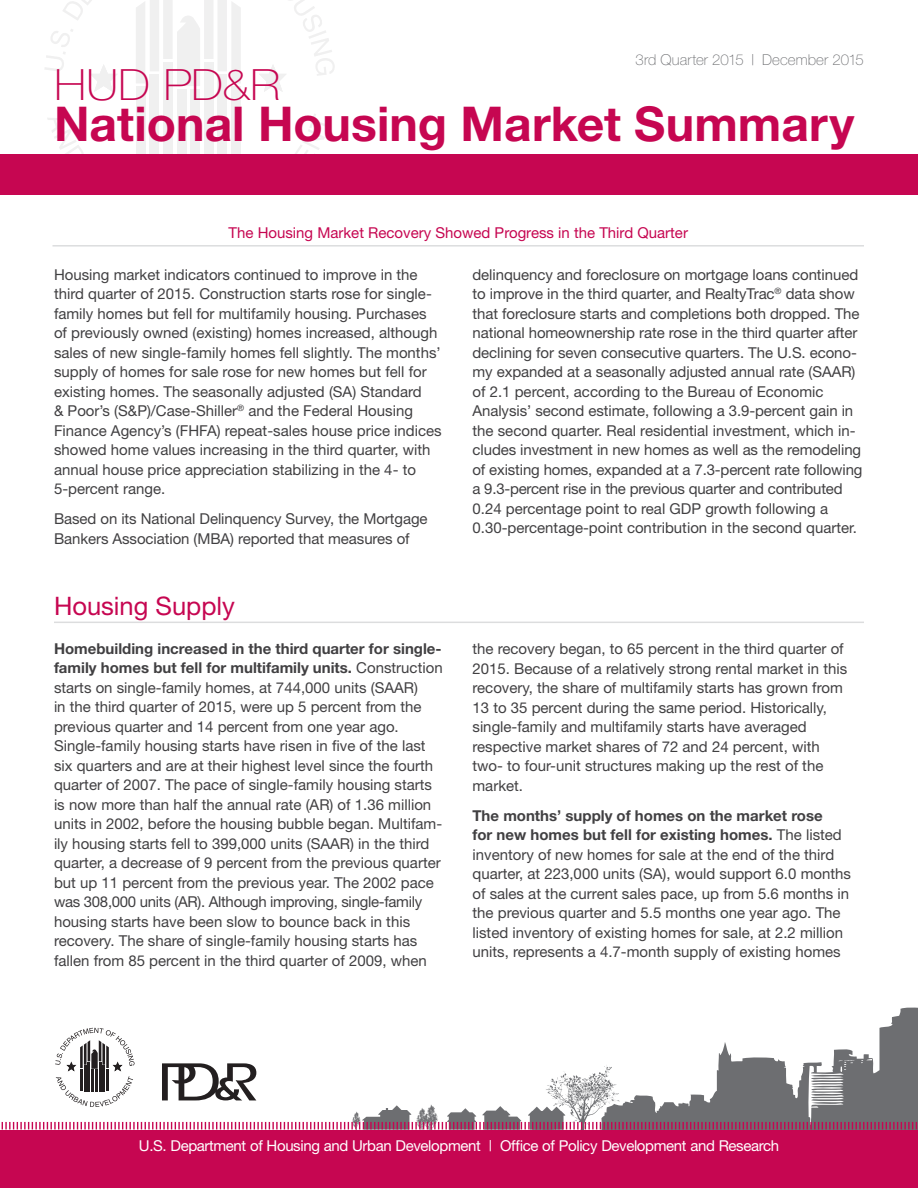
<style>
.page{position:relative;width:918px;height:1188px;background:#fff}
.page>*{position:absolute;margin:0;border:0;box-sizing:border-box;transform-origin:0 0}
.t1{font:700 48px "Helvetica Neue";color:#c60651}
.t2{font:100 43.2px "Helvetica Neue";color:#c60651;scale:1.11 1}
.t3{font:25.5px "Helvetica Neue";color:#c60651}
.Body_Text_Main{font:15px/19.5px "Helvetica Neue";color:#414042}
.t4{font:15px "Helvetica Neue";letter-spacing:-.025em;color:#fff}
.t5{font:15px "Helvetica Neue";color:#c60651}
.t6{font:100 15px "Helvetica Neue";letter-spacing:.005em;color:#6d6e71}
.s1{font-weight:700}
</style>
<div class="page">
<svg style="left:90px;top:65px;width:27px;height:27px"></svg>
<div style="left:163px;top:62px;width:10px;height:110px;background:#f0f0f0"></div>
<div style="left:177px;top:89px;width:9px;height:83px;background:#f0f0f0"></div>
<div style="left:150px;top:74px;width:9px;height:98px;background:#f0f0f0"></div>
<div style="left:136px;top:87px;width:9px;height:80px;background:#f0f0f0"></div>
<div style="left:204px;top:62px;width:10px;height:110px;background:#f0f0f0"></div>
<div style="left:217px;top:74px;width:10px;height:98px;background:#f0f0f0"></div>
<div style="left:231px;top:87px;width:10px;height:80px;background:#f0f0f0"></div>
<div style="left:191px;top:89px;width:9px;height:83px;background:#f0f0f0"></div>
<svg style="left:45px;top:29px;width:28px;height:42px"></svg>
<svg style="left:63px;top:0;width:29px;height:20px"></svg>
<svg style="left:259px;top:0;width:76px;height:92px"></svg>
<svg style="left:47px;top:118px;width:36px;height:36px"></svg>
<svg style="left:295px;top:114px;width:34px;height:40px"></svg>
<svg style="left:136px;top:0;width:105px;height:86px"></svg>
<div style="left:0;top:154px;width:918px;height:41px;background:#c60651"></div>
<hr style="left:52px;top:245px;width:812px;height:2px;background:#dcddde">
<hr style="left:54px;top:622px;width:810px;height:1px;background:#dcddde">
<svg style="left:879px;top:1007px;width:39px;height:21px"></svg>
<div style="left:0;top:1130px;width:918px;height:58px;background:#c60651"></div>
<svg style="left:1px;top:1028px;width:917px;height:102px"></svg>
<p class="t6" style="left:636px;top:51px;width:230px">3rd Quarter 2015 | December 2015</p>
<p class="t2" style="left:54px;top:61px;width:206px">HUD PD&amp;R</p>
<p class="t1" style="left:54px;top:94px;width:802px">National Housing Market Summary</p>
<h1 class="t5" style="left:228px;top:224px;width:461px">The Housing Market Recovery Showed Progress in the Third Quarter</h1>
<p class="Body_Text_Main" style="left:54px;top:264px;width:389px">Housing market indicators continued to improve in the third quarter of 2015. Construction starts rose for single&shy;family homes but fell for multifamily housing. Purchases of previously owned (existing) homes increased, although sales of new single-family homes fell slightly. The months’ supply of homes for sale rose for new homes but fell for existing homes. The seasonally adjusted (SA) Standard<br>&amp; Poor’s (S&amp;P)/Case-Shiller<sup>®</sup> and the Federal Housing Finance Agency’s (FHFA) repeat-sales house price indices showed home values increasing in the third quarter, with annual house price appreciation stabilizing in the 4- to 5-percent range.</p>
<p class="Body_Text_Main" style="left:54px;top:509px;width:375px">Based on its National Delinquency Survey, the Mortgage<br>Bankers Association (MBA) reported that measures of</p>
<p class="Body_Text_Main" style="left:472px;top:264px;width:391px">delinquency and foreclosure on mortgage loans continued to improve in the third quarter, and RealtyTrac<sup>®</sup> data show that foreclosure starts and completions both dropped. The national homeownership rate rose in the third quarter after declining for seven consecutive quarters. The U.S. econo&shy;my expanded at a seasonally adjusted annual rate (SAAR) of 2.1 percent, according to the Bureau of Economic Analysis’ second estimate, following a 3.9-percent gain in the second quarter. Real residential investment, which in&shy;cludes investment in new homes as well as the remodeling of existing homes, expanded at a 7.3-percent rate following a 9.3-percent rise in the previous quarter and contributed 0.24 percentage point to real GDP growth following a 0.30-percentage-point contribution in the second quarter.</p>
<h2 class="t3" style="left:54px;top:591px;width:182px">Housing Supply</h2>
<p class="Body_Text_Main" style="left:54px;top:639px;width:390px"><span class="s1">Homebuilding increased in the third quarter for single&shy;family homes but fell for multifamily units.</span> Construction starts on single-family homes, at 744,000 units (SAAR)<br>in the third quarter of 2015, were up 5 percent from the previous quarter and 14 percent from one year ago.<br>Single-family housing starts have risen in five of the last six quarters and are at their highest level since the fourth quarter of 2007. The pace of single-family housing starts is now more than half the annual rate (AR) of 1.36 million units in 2002, before the housing bubble began. Multifam&shy;ily housing starts fell to 399,000 units (SAAR) in the third quarter, a decrease of 9 percent from the previous quarter but up 11 percent from the previous year. The 2002 pace was 308,000 units (AR). Although improving, single-family housing starts have been slow to bounce back in this recovery. The share of single-family housing starts has fallen from 85 percent in the third quarter of 2009, when</p>
<p class="Body_Text_Main" style="left:472px;top:639px;width:376px">the recovery began, to 65 percent in the third quarter of 2015. Because of a relatively strong rental market in this recovery, the share of multifamily starts has grown from 13 to 35 percent during the same period. Historically, single-family and multifamily starts have averaged respective market shares of 72 and 24 percent, with two- to four-unit structures making up the rest of the market.</p>
<p class="Body_Text_Main" style="left:472px;top:806px;width:380px"><span class="s1">The months’ supply of homes on the market rose<br>for new homes but fell for existing homes.</span> The listed inventory of new homes for sale at the end of the third quarter, at 223,000 units (SA), would support 6.0 months of sales at the current sales pace, up from 5.6 months in the previous quarter and 5.5 months one year ago. The listed inventory of existing homes for sale, at 2.2 million units, represents a 4.7-month supply of existing homes</p>
<p class="t4" style="left:139px;top:1137px;width:642px">U.S. Department of Housing and Urban Development | Office of Policy Development and Research</p>
</div>
